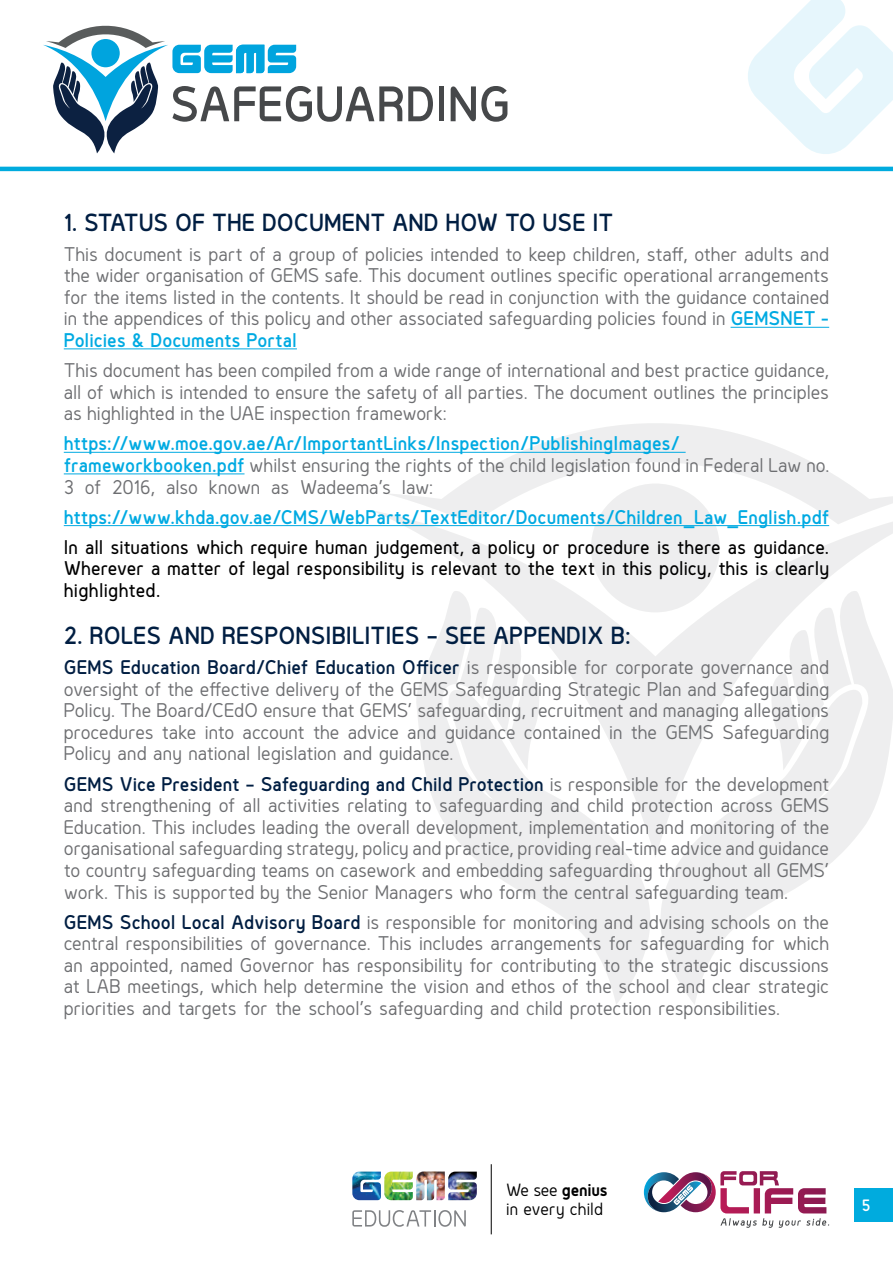
<style>
.page{position:relative;width:893px;height:1263px;background:#fff}
.page>*{position:absolute;margin:0;border:0;box-sizing:border-box;transform-origin:0 0}
.t1{font:600 22.5px "Genius";color:#001e42}
.t2{font:18px/21.6px "Genius";color:#6d6e71;text-align:justify}
.t3{font:500 18px/21.6px "Genius";color:#000;text-align:justify}
.t4{font:600 18px "Genius";color:#00aae2}
.t5{font:16.05px/19.2px "Genius";letter-spacing:.01em;color:#000}
.t6{font:600 15px "Genius";color:#fff}
.s1{font-weight:600;color:#00aae2}
.s2{font-weight:600;color:#001e42}
.s3{font-weight:700}
</style>
<div class="page">
<div style="left:439px;top:86px;width:5px;height:35px;background:#46484a"></div>
<svg style="left:451px;top:86px;width:56px;height:36px"></svg>
<svg style="left:43px;top:26px;width:390px;height:127px"></svg>
<hr style="left:0;top:167px;width:893px;height:4px;background:#00abde">
<svg style="left:384px;top:423px;width:509px;height:87px"></svg>
<svg style="left:370px;top:510px;width:523px;height:79px"></svg>
<svg style="left:416px;top:589px;width:216px;height:415px;fill:#efefef"></svg>
<svg style="left:632px;top:589px;width:261px;height:415px;fill:#eeeeef"></svg>
<svg style="left:748px;top:0;width:145px;height:154px"></svg>
<div style="left:854px;top:1188px;width:39px;height:34px;background:#00abde"></div>
<img style="left:352px;top:1171px;width:29px;height:29px">
<img style="left:448px;top:1171px;width:29px;height:29px">
<img style="left:416px;top:1175px;width:29px;height:25px">
<svg style="left:416px;top:1181px;width:20px;height:19px"></svg>
<svg style="left:417px;top:1171px;width:28px;height:4px"></svg>
<svg style="left:352px;top:1210px;width:114px;height:17px"></svg>
<img style="left:384px;top:1171px;width:29px;height:29px">
<hr style="left:491px;top:1164px;width:1px;height:70px;background:#000">
<svg style="left:644px;top:1171px;width:185px;height:57px"></svg>
<hr style="left:731px;top:327px;width:98px;height:1px;background:#00aae2">
<hr style="left:64px;top:348px;width:233px;height:1px;background:#00aae2">
<hr style="left:64px;top:452px;width:622px;height:1px;background:#00aae2">
<hr style="left:64px;top:473px;width:181px;height:1px;background:#00aae2">
<hr style="left:64px;top:525px;width:765px;height:1px;background:#00aae2">
<p class="t1" style="left:64px;top:208px;width:551px">1. STATUS OF THE DOCUMENT AND HOW TO USE IT</p>
<p class="t2" style="left:64px;top:243px;width:767px">This document is part of a group of policies intended to keep children, staff, other adults and the wider organisation of GEMS safe. This document outlines specific operational arrangements for the items listed in the contents. It should be read in conjunction with the guidance contained in the appendices of this policy and other associated safeguarding policies found in <span class="s1">GEMSNET - Policies &amp; Documents Portal</span></p>
<p class="t2" style="left:64px;top:360px;width:767px">This document has been compiled from a wide range of international and best practice guidance, all of which is intended to ensure the safety of all parties. The document outlines the principles as highlighted in the UAE inspection framework:</p>
<p class="t2" style="left:64px;top:433px;width:767px;text-align:left"><span class="s1">https://www.moe.gov.ae/Ar/ImportantLinks/Inspection/PublishingImages/ frameworkbooken.pdf</span> whilst ensuring the rights of the child legislation found in Federal Law no.<br>3 of 2016, also known as Wadeema’s law:</p>
<p class="t4" style="left:64px;top:506px;width:767px">https://www.khda.gov.ae/CMS/WebParts/TextEditor/Documents/Children_Law_English.pdf</p>
<p class="t3" style="left:64px;top:536px;width:767px">In all situations which require human judgement, a policy or procedure is there as guidance.<br>Wherever a matter of legal responsibility is relevant to the text in this policy, this is clearly highlighted.</p>
<p class="t1" style="left:64px;top:621px;width:568px">2. ROLES AND RESPONSIBILITIES – SEE APPENDIX B:</p>
<p class="t2" style="left:64px;top:656px;width:767px"><span class="s2">GEMS Education Board/Chief Education Officer</span> is responsible for corporate governance and oversight of the effective delivery of the GEMS Safeguarding Strategic Plan and Safeguarding Policy. The Board/CEdO ensure that GEMS’ safeguarding, recruitment and managing allegations procedures take into account the advice and guidance contained in the GEMS Safeguarding Policy and any national legislation and guidance.</p>
<p class="t2" style="left:64px;top:773px;width:767px"><span class="s2">GEMS Vice President – Safeguarding and Child Protection</span> is responsible for the development and strengthening of all activities relating to safeguarding and child protection across GEMS Education. This includes leading the overall development, implementation and monitoring of the organisational safeguarding strategy, policy and practice, providing real-time advice and guidance to country safeguarding teams on casework and embedding safeguarding throughout all GEMS’ work. This is supported by the Senior Managers who form the central safeguarding team.</p>
<p class="t2" style="left:64px;top:911px;width:767px"><span class="s2">GEMS School Local Advisory Board</span> is responsible for monitoring and advising schools on the central responsibilities of governance. This includes arrangements for safeguarding for which an appointed, named Governor has responsibility for contributing to the strategic discussions at LAB meetings, which help determine the vision and ethos of the school and clear strategic priorities and targets for the school’s safeguarding and child protection responsibilities.</p>
<p class="t5" style="left:506px;top:1180px;width:103px">We see <span class="s3">genius </span>in every child</p>
<p class="t6" style="left:862px;top:1195px;width:10px">5</p>
</div>
